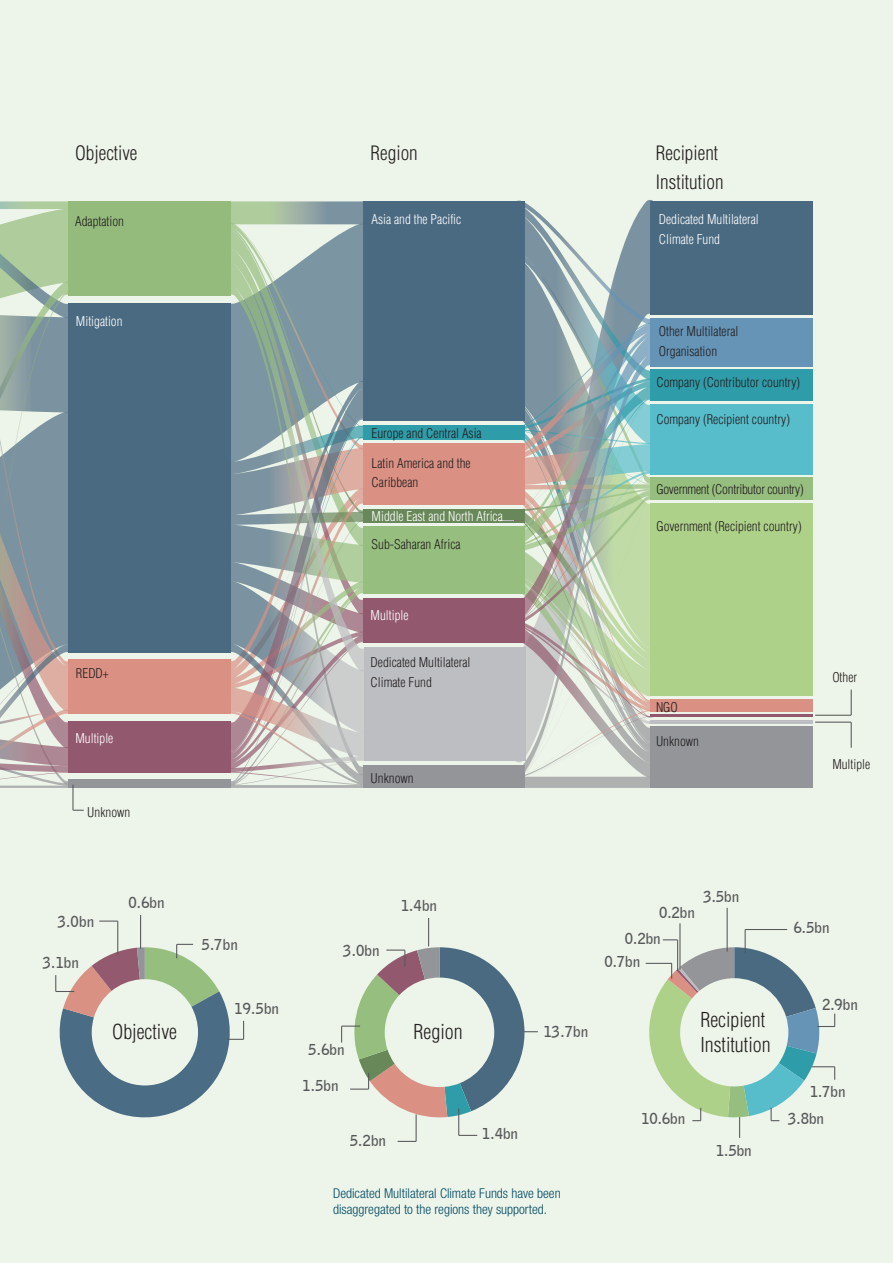
<style>
.page{position:relative;width:893px;height:1263px;background:#edf4e9}
.page>*{position:absolute;margin:0;border:0;box-sizing:border-box;transform-origin:0 0}
.t1{font:300 condensed 20.1px/24.2px "Helvetica LT Std";color:#231f20}
.t2{font:300 condensed 19.35px/29px "Helvetica LT Std";color:#231f20}
.t3{font:700 15px "Bell Gothic BT";color:#57585a}
.BOX_SOURCE{font:300 condensed 13.5px/16.2px "Helvetica Neue LT Std";color:#014b65}
.t4{font:300 condensed 13.2px/19.6px "Helvetica LT Std";color:#231f20}
.t5{font:300 condensed 13.2px/19.6px "Helvetica LT Std";color:#fff}
.t6{font:300 condensed 13.2px "Helvetica LT Std";letter-spacing:-.02em;color:#231f20}
</style>
<div class="page">
<div style="left:68px;top:201px;width:163px;height:95px;background:#94bb7c"></div>
<div style="left:68px;top:303px;width:163px;height:350px;background:#4a6a81"></div>
<div style="left:68px;top:721px;width:163px;height:52px;background:#92596e"></div>
<div style="left:68px;top:660px;width:163px;height:54px;background:#da9184"></div>
<div style="left:68px;top:780px;width:163px;height:8px;background:#939598"></div>
<svg style="left:0;top:201px;width:74px;height:587px"></svg>
<div style="left:363px;top:201px;width:161px;height:220px;background:#4a6a81"></div>
<div style="left:363px;top:425px;width:161px;height:15px;background:#2f9ca9"></div>
<div style="left:363px;top:444px;width:161px;height:61px;background:#da9184"></div>
<div style="left:363px;top:509px;width:161px;height:13px;background:#688859"></div>
<div style="left:363px;top:526px;width:161px;height:68px;background:#96be7e"></div>
<div style="left:363px;top:598px;width:161px;height:45px;background:#92596e"></div>
<div style="left:363px;top:765px;width:161px;height:23px;background:#939598"></div>
<div style="left:364px;top:647px;width:162px;height:114px;background:#bdbec1"></div>
<div style="left:650px;top:201px;width:163px;height:114px;background:#4a6a81"></div>
<div style="left:650px;top:370px;width:163px;height:31px;background:#2f9ca9"></div>
<div style="left:650px;top:699px;width:163px;height:13px;background:#da9184"></div>
<div style="left:650px;top:478px;width:163px;height:22px;background:#96be7e"></div>
<div style="left:650px;top:503px;width:163px;height:193px;background:#aed18a"></div>
<hr style="left:650px;top:715px;width:163px;height:2px;background:#92596e">
<div style="left:650px;top:726px;width:163px;height:62px;background:#939598"></div>
<hr style="left:650px;top:720px;width:163px;height:3px;background:#bdbec1">
<div style="left:650px;top:318px;width:163px;height:48px;background:#6594b7"></div>
<div style="left:650px;top:404px;width:163px;height:70px;background:#57bdcb"></div>
<svg style="left:513px;top:777px;width:143px;height:11px;background:#abaead"></svg>
<svg style="left:513px;top:201px;width:143px;height:576px"></svg>
<svg style="left:226px;top:201px;width:142px;height:587px"></svg>
<hr style="left:815px;top:715px;width:36px;height:1px;background:#57585a">
<svg style="left:851px;top:690px;width:1px;height:25px"></svg>
<hr style="left:815px;top:722px;width:36px;height:1px;background:#57585a">
<svg style="left:851px;top:722px;width:1px;height:26px"></svg>
<hr style="left:72px;top:785px;width:2px;height:25px;background:#57585a">
<hr style="left:727px;top:908px;width:1px;height:43px;background:#57585a">
<svg style="left:645px;top:929px;width:190px;height:209px"></svg>
<hr style="left:679px;top:923px;width:1px;height:47px;background:#57585a">
<svg style="left:55px;top:944px;width:189px;height:174px"></svg>
<hr style="left:140px;top:915px;width:1px;height:34px;background:#57585a">
<hr style="left:117px;top:921px;width:1px;height:33px;background:#57585a">
<svg style="left:99px;top:920px;width:19px;height:2px"></svg>
<svg style="left:341px;top:918px;width:197px;height:224px"></svg>
<h2 class="t2" style="left:75px;top:138px;width:64px">Objective</h2>
<h2 class="t2" style="left:371px;top:138px;width:49px">Region</h2>
<h2 class="t2" style="left:656px;top:138px;width:69px">Recipient<br>Institution</h2>
<p class="t4" style="left:75px;top:211px;width:50px">Adaptation</p>
<p class="t5" style="left:372px;top:209px;width:91px">Asia and the Pacific</p>
<p class="t5" style="left:659px;top:209px;width:101px">Dedicated Multilateral<br>Climate Fund</p>
<p class="t5" style="left:76px;top:311px;width:48px">Mitigation</p>
<p class="t4" style="left:76px;top:663px;width:34px">REDD+</p>
<p class="t5" style="left:75px;top:728px;width:39px">Multiple</p>
<p class="t4" style="left:87px;top:802px;width:45px">Unknown</p>
<p class="t4" style="left:372px;top:424px;width:112px">Europe and Central Asia</p>
<p class="t4" style="left:372px;top:453px;width:101px">Latin America and the<br>Caribbean</p>
<p class="t5" style="left:372px;top:506px;width:133px">Middle East and North Africa</p>
<p class="t4" style="left:372px;top:534px;width:90px">Sub-Saharan Africa</p>
<p class="t5" style="left:371px;top:606px;width:39px">Multiple</p>
<p class="t4" style="left:371px;top:652px;width:101px">Dedicated Multilateral<br>Climate Fund</p>
<p class="t4" style="left:371px;top:768px;width:45px">Unknown</p>
<p class="t4" style="left:659px;top:322px;width:81px">Other Multilateral<br>Organisation</p>
<p class="t4" style="left:656px;top:373px;width:145px">Company (Contributor country)</p>
<p class="t4" style="left:656px;top:409px;width:135px">Company (Recipient country)</p>
<p class="t6" style="left:656px;top:481px;width:149px">Government (Contributor country)</p>
<p class="t4" style="left:656px;top:516px;width:147px">Government (Recipient country)</p>
<p class="t4" style="left:656px;top:697px;width:23px">NGO</p>
<p class="t4" style="left:656px;top:731px;width:45px">Unknown</p>
<p class="t4" style="left:832px;top:667px;width:26px">Other</p>
<p class="t4" style="left:832px;top:754px;width:39px">Multiple</p>
<p class="t3" style="left:58px;top:911px;width:38px">3.0bn</p>
<p class="t3" style="left:43px;top:952px;width:38px">3.1bn</p>
<p class="t3" style="left:128px;top:893px;width:38px">0.6bn</p>
<p class="t3" style="left:202px;top:934px;width:38px">5.7bn</p>
<p class="t3" style="left:234px;top:998px;width:46px">19.5bn</p>
<p class="t3" style="left:343px;top:940px;width:38px">3.0bn</p>
<p class="t3" style="left:401px;top:895px;width:38px">1.4bn</p>
<h1 class="t1" style="left:112px;top:1020px;width:66px">Objective</h1>
<h1 class="t1" style="left:414px;top:1020px;width:51px">Region</h1>
<p class="t3" style="left:308px;top:1040px;width:38px">5.6bn</p>
<p class="t3" style="left:302px;top:1076px;width:38px">1.5bn</p>
<p class="t3" style="left:350px;top:1130px;width:38px">5.2bn</p>
<p class="t3" style="left:482px;top:1123px;width:38px">1.4bn</p>
<p class="t3" style="left:543px;top:1021px;width:46px">13.7bn</p>
<p class="BOX_SOURCE" style="left:333px;top:1184px;width:229px">Dedicated Multilateral Climate Funds have been disaggregated to the regions they supported.</p>
<p class="t3" style="left:659px;top:902px;width:37px">0.2bn</p>
<p class="t3" style="left:625px;top:928px;width:37px">0.2bn</p>
<p class="t3" style="left:604px;top:951px;width:37px">0.7bn</p>
<p class="t3" style="left:703px;top:886px;width:37px">3.5bn</p>
<h1 class="t1" style="left:700px;top:1008px;width:72px">Recipient<br>Institution</h1>
<p class="t3" style="left:794px;top:918px;width:37px">6.5bn</p>
<p class="t3" style="left:822px;top:994px;width:37px">2.9bn</p>
<p class="t3" style="left:810px;top:1081px;width:37px">1.7bn</p>
<p class="t3" style="left:641px;top:1108px;width:46px">10.6bn</p>
<p class="t3" style="left:788px;top:1108px;width:37px">3.8bn</p>
<p class="t3" style="left:716px;top:1140px;width:37px">1.5bn</p>
</div>
